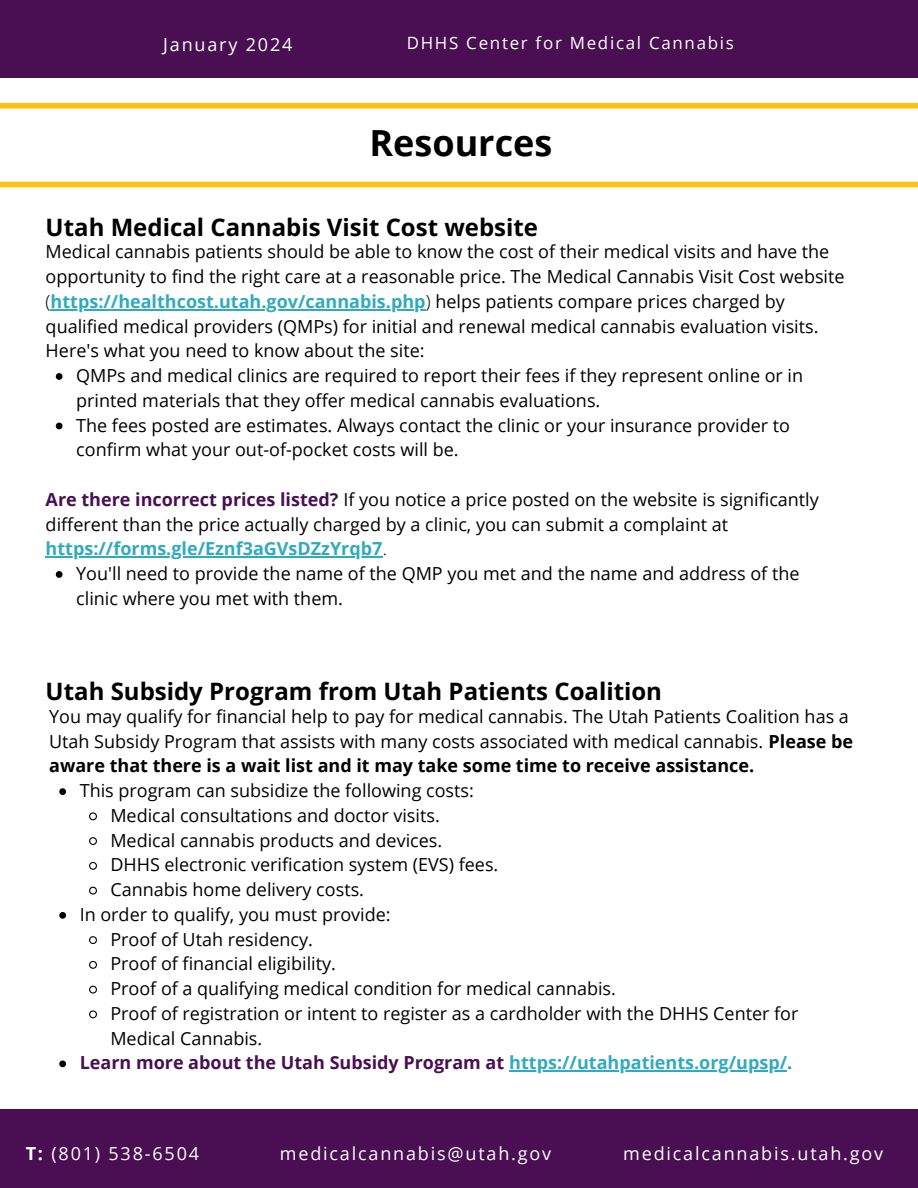
<style>
.page{position:relative;width:918px;height:1188px;background:#fff}
.page>*{position:absolute;margin:0;border:0;box-sizing:border-box;transform-origin:0 0}
.t1{font:700 36px "Open Sans";color:#000}
.t2{font:700 24px "Open Sans";color:#000}
.t3{font:18px/24.8px "Open Sans";color:#000}
.t4{font:700 18px "Open Sans";color:#30aabe}
.t5{font:18px "Open Sans";letter-spacing:.1em;color:#fff}
.t6{font:700 18px "Open Sans";color:#490f52}
.t7{font:16.95px "Open Sans";letter-spacing:.1em;color:#fff}
.s1{font-weight:300;color:#000}
.s2{font-weight:400;color:#000}
.s3{font-weight:700;color:#490f52}
.s4{font-weight:700;color:#30aabe}
.s5{font-weight:300}
.s6{font-weight:700}
.s7{color:#30aabe}
.s8{color:#1aa1b7}
</style>
<div class="page">
<div style="left:0;top:0;width:918px;height:77px;background:#490f52"></div>
<div style="left:0;top:1109px;width:918px;height:79px;background:#490f52"></div>
<div style="left:0;top:182px;width:918px;height:5px;background:#ffc112"></div>
<div style="left:0;top:103px;width:918px;height:6px;background:#ffc112"></div>
<svg style="left:59px;top:788px;width:7px;height:7px"></svg>
<svg style="left:89px;top:812px;width:8px;height:9px"></svg>
<svg style="left:89px;top:837px;width:8px;height:8px"></svg>
<svg style="left:89px;top:861px;width:8px;height:9px"></svg>
<svg style="left:89px;top:886px;width:8px;height:9px"></svg>
<svg style="left:59px;top:912px;width:7px;height:7px"></svg>
<svg style="left:89px;top:936px;width:8px;height:8px"></svg>
<svg style="left:89px;top:960px;width:8px;height:9px"></svg>
<svg style="left:89px;top:985px;width:8px;height:9px"></svg>
<svg style="left:89px;top:1010px;width:8px;height:9px"></svg>
<svg style="left:59px;top:1060px;width:7px;height:7px"></svg>
<hr style="left:509px;top:1071px;width:278px;height:1px;background:#30aabe">
<hr style="left:51px;top:309px;width:375px;height:1px;background:#30aabe">
<svg style="left:56px;top:373px;width:7px;height:7px"></svg>
<svg style="left:56px;top:423px;width:7px;height:6px"></svg>
<hr style="left:46px;top:556px;width:337px;height:2px;background:#30aabe">
<svg style="left:56px;top:571px;width:7px;height:7px"></svg>
<p class="t5" style="left:163px;top:32px;width:131px">January 2024</p>
<p class="t7" style="left:407px;top:31px;width:329px">DHHS Center for Medical Cannabis</p>
<h1 class="t1" style="left:369px;top:117px;width:184px">Resources</h1>
<h2 class="t2" style="left:46px;top:210px;width:494px">Utah Medical Cannabis Visit Cost website</h2>
<p class="t3" style="left:46px;top:239px;width:785px">Medical cannabis patients should be able to know the cost of their medical visits and have the</p>
<p class="t3" style="left:46px;top:264px;width:800px">opportunity to find the right care at a reasonable price. The Medical Cannabis Visit Cost website</p>
<p class="t4" style="left:46px;top:289px;width:741px"><span class="s1">(</span>https://healthcost.utah.gov/cannabis.php<span class="s1">)</span> <span class="s2">helps patients compare prices charged by</span></p>
<p class="t3" style="left:46px;top:313px;width:774px">qualified medical providers (QMPs) for initial and renewal medical cannabis evaluation visits.</p>
<p class="t3" style="left:46px;top:338px;width:380px">Here's what you need to know about the site:</p>
<p class="t3" style="left:76px;top:363px;width:728px">QMPs and medical clinics are required to report their fees if they represent online or in</p>
<p class="t3" style="left:76px;top:387px;width:526px">printed materials that they offer medical cannabis evaluations.</p>
<p class="t3" style="left:76px;top:412px;width:715px">The fees posted are estimates. Always contact the clinic or your insurance provider to</p>
<p class="t3" style="left:76px;top:437px;width:384px">confirm what your out-of-pocket costs will be.</p>
<p class="t3" style="left:46px;top:486px;width:775px"><span class="s3">Are there incorrect prices listed?</span> If you notice a price posted on the website is significantly different than the price actually charged by a clinic, you can submit a complaint at <span class="s4">https://forms.gle/Eznf3aGVsDZzYrqb7</span><span class="s5">.</span></p>
<p class="t3" style="left:76px;top:561px;width:725px">You'll need to provide the name of the QMP you met and the name and address of the clinic where you met with them.</p>
<h2 class="t2" style="left:46px;top:675px;width:618px">Utah Subsidy Program from Utah Patients Coalition</h2>
<p class="t3" style="left:49px;top:704px;width:805px">You may qualify for financial help to pay for medical cannabis. The Utah Patients Coalition has a<br>Utah Subsidy Program that assists with many costs associated with medical cannabis. <span class="s6">Please be aware that there is a wait list and it may take some time to receive assistance.</span></p>
<p class="t3" style="left:80px;top:778px;width:396px">This program can subsidize the following costs:</p>
<p class="t3" style="left:110px;top:803px;width:331px">Medical consultations and doctor visits.</p>
<p class="t3" style="left:110px;top:827px;width:333px">Medical cannabis products and devices.</p>
<p class="t3" style="left:110px;top:852px;width:390px">DHHS electronic verification system (EVS) fees.</p>
<p class="t3" style="left:110px;top:877px;width:255px">Cannabis home delivery costs.</p>
<p class="t3" style="left:80px;top:902px;width:312px">In order to qualify, you must provide:</p>
<p class="t3" style="left:110px;top:926px;width:204px">Proof of Utah residency.</p>
<p class="t3" style="left:110px;top:951px;width:227px">Proof of financial eligibility.</p>
<p class="t3" style="left:110px;top:976px;width:507px">Proof of a qualifying medical condition for medical cannabis.</p>
<p class="t3" style="left:110px;top:1001px;width:690px">Proof of registration or intent to register as a cardholder with the DHHS Center for</p>
<p class="t3" style="left:110px;top:1025px;width:154px">Medical Cannabis.</p>
<p class="t6" style="left:80px;top:1050px;width:714px">Learn more about the Utah Subsidy Program at <span class="s7">https://utahpatients.org/upsp/</span><span class="s8">.</span></p>
<p class="t5" style="left:26px;top:1141px;width:175px"><span class="s6">T:</span> (801) 538-6504</p>
<p class="t5" style="left:280px;top:1141px;width:273px">medicalcannabis@utah.gov</p>
<p class="t5" style="left:623px;top:1141px;width:262px">medicalcannabis.utah.gov</p>
</div>
